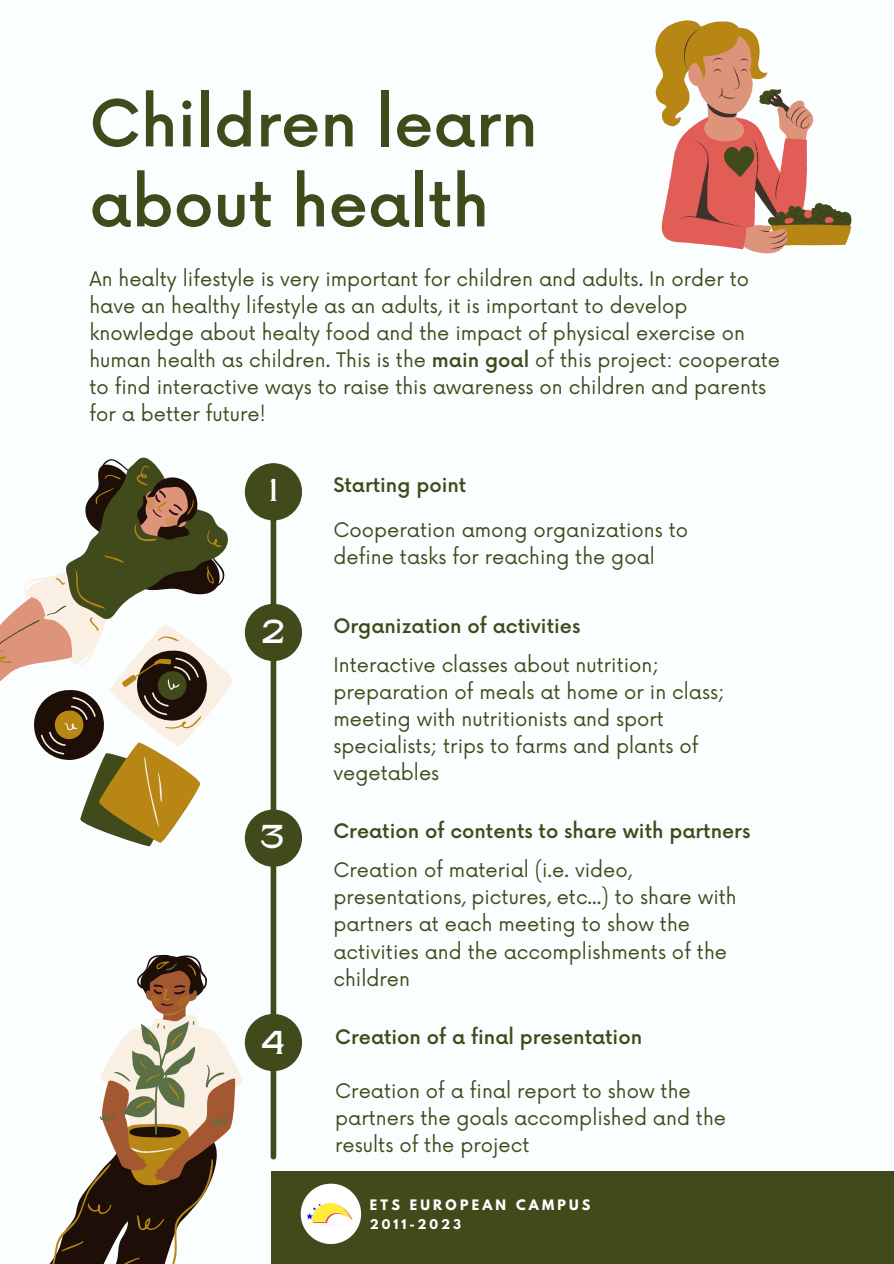
<style>
.page{position:relative;width:894px;height:1264px;background:#fff}
.page>*{position:absolute;margin:0;border:0;box-sizing:border-box;transform-origin:0 0}
.t1{font:500 63px/79.9px "Now";color:#414a1b}
.t2{font:700 33px "Rasputin";color:#fafeff}
.t3{font:700 31.5px "Rasputin";color:#fafeff}
.t4{font:19.5px/27px "Now";color:#414a1b}
.t5{font:500 19.5px "Now";color:#414a1b}
.t6{font:700 12.75px "League Spartan";letter-spacing:.25em;color:#fff}
.t7{font:700 11.85px "League Spartan";letter-spacing:.25em;color:#fff}
.s1{font-weight:500}
</style>
<div class="page">
<div style="left:0;top:0;width:893px;height:1263px;background:#fafeff"></div>
<svg style="left:0;top:457px;width:249px;height:396px"></svg>
<svg style="left:50px;top:954px;width:192px;height:309px"></svg>
<div style="left:270px;top:466px;width:6px;height:690px;background:#414a1b"></div>
<div style="left:245px;top:463px;width:57px;height:57px;background:#414a1b;border-radius:50%"></div>
<div style="left:245px;top:604px;width:57px;height:57px;background:#414a1b;border-radius:50%"></div>
<div style="left:245px;top:809px;width:57px;height:57px;background:#414a1b;border-radius:50%"></div>
<div style="left:245px;top:1013px;width:57px;height:58px;background:#414a1b;border-radius:50%"></div>
<svg style="left:655px;top:20px;width:196px;height:233px"></svg>
<div style="left:270px;top:1170px;width:623px;height:93px;background:#414a1b"></div>
<svg style="left:300px;top:1183px;width:61px;height:60px"></svg>
<img style="left:308px;top:1201px;width:46px;height:24px">
<h1 class="t1" style="left:89px;top:87px;width:449px">Children learn about health</h1>
<p class="t4" style="left:89px;top:266px;width:692px">An healty lifestyle is very important for children and adults. In order to have an healthy lifestyle as an adults, it is important to develop knowledge about healty food and the impact of physical exercise on human health as children. This is the <span class="s1">main goal</span> of this project: cooperate to find interactive ways to raise this awareness on children and parents for a better future!</p>
<h3 class="t3" style="left:268px;top:472px;width:11px">1</h3>
<p class="t5" style="left:333px;top:475px;width:134px">Starting point</p>
<p class="t4" style="left:333px;top:517px;width:356px">Cooperation among organizations to define tasks for reaching the goal</p>
<h2 class="t2" style="left:261px;top:613px;width:25px">2</h2>
<p class="t5" style="left:333px;top:615px;width:248px">Organization of activities</p>
<p class="t4" style="left:333px;top:652px;width:392px">Interactive classes about nutrition; preparation of meals at home or in class; meeting with nutritionists and sport specialists; trips to farms and plants of vegetables</p>
<h2 class="t2" style="left:260px;top:818px;width:26px">3</h2>
<p class="t5" style="left:333px;top:820px;width:418px">Creation of contents to share with partners</p>
<p class="t4" style="left:333px;top:857px;width:404px">Creation of material (i.e. video, presentations, pictures, etc...) to share with partners at each meeting to show the activities and the accomplishments of the children</p>
<h2 class="t2" style="left:261px;top:1024px;width:26px">4</h2>
<p class="t5" style="left:335px;top:1026px;width:308px">Creation of a final presentation</p>
<p class="t4" style="left:335px;top:1078px;width:392px">Creation of a final report to show the partners the goals accomplished and the results of the project</p>
<p class="t6" style="left:370px;top:1198px;width:222px">ETS EUROPEAN CAMPUS</p>
<p class="t7" style="left:370px;top:1217px;width:93px">2011-2023</p>
</div>
